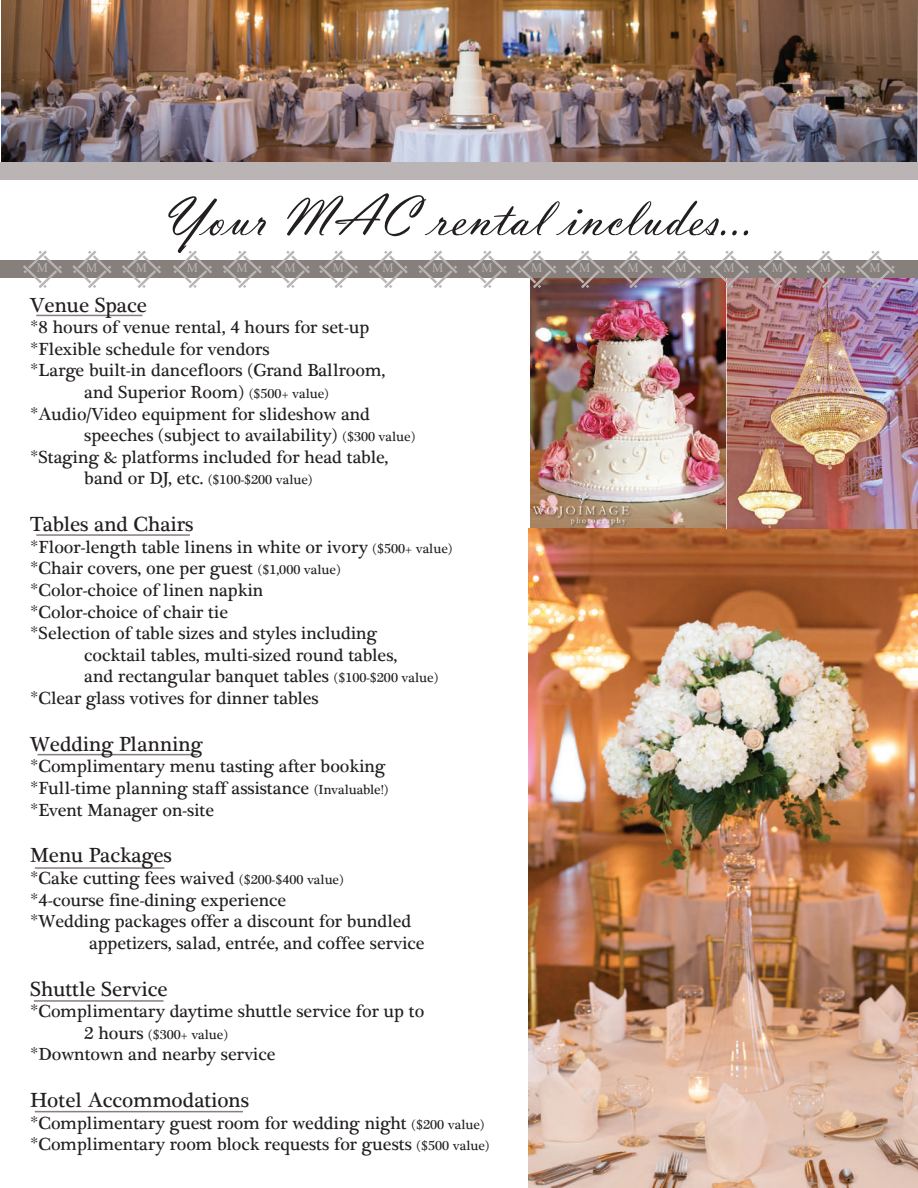
<style>
.page{position:relative;width:918px;height:1188px;background:#fff}
.page>*{position:absolute;margin:0;border:0;box-sizing:border-box;transform-origin:0 0}
.t1{font:italic 58.5px "Vladimir Script";letter-spacing:.01em;color:#231f20}
.t2{font:21px "Plantagenet Cherokee";color:#231f20}
.t3{font:18px/21.6px "Plantagenet Cherokee";color:#231f20}
.t4{font:13.5px "Plantagenet Cherokee";color:#231f20}
.t5{font:13.05px "Times New Roman";color:#bab5b4}
.s1{font-size:13.5px}
.s2{font-size:18px}
</style>
<div class="page">
<img style="left:1px;top:0;width:917px;height:163px">
<div style="left:0;top:163px;width:918px;height:17px;background:#bab5b4"></div>
<img style="left:529px;top:278px;width:389px;height:909px">
<hr style="left:36px;top:315px;width:107px;height:1px;background:#867f7c">
<hr style="left:36px;top:534px;width:154px;height:2px;background:#867f7c">
<hr style="left:38px;top:754px;width:160px;height:1px;background:#867f7c">
<hr style="left:35px;top:867px;width:129px;height:2px;background:#867f7c">
<hr style="left:34px;top:1000px;width:130px;height:2px;background:#867f7c">
<hr style="left:35px;top:1111px;width:208px;height:1px;background:#867f7c">
<div style="left:0;top:260px;width:918px;height:18px;background:#867f7c"></div>
<svg style="left:23px;top:250px;width:39px;height:38px"></svg>
<svg style="left:72px;top:250px;width:40px;height:38px"></svg>
<svg style="left:122px;top:250px;width:39px;height:38px"></svg>
<svg style="left:173px;top:250px;width:39px;height:38px"></svg>
<svg style="left:222px;top:250px;width:40px;height:38px"></svg>
<svg style="left:271px;top:250px;width:39px;height:38px"></svg>
<svg style="left:319px;top:250px;width:39px;height:38px"></svg>
<svg style="left:368px;top:250px;width:40px;height:38px"></svg>
<svg style="left:418px;top:250px;width:39px;height:38px"></svg>
<svg style="left:468px;top:250px;width:39px;height:38px"></svg>
<svg style="left:517px;top:250px;width:40px;height:38px"></svg>
<svg style="left:565px;top:250px;width:40px;height:38px"></svg>
<svg style="left:614px;top:250px;width:39px;height:38px"></svg>
<svg style="left:662px;top:250px;width:39px;height:38px"></svg>
<svg style="left:710px;top:250px;width:39px;height:38px"></svg>
<svg style="left:758px;top:250px;width:39px;height:38px"></svg>
<svg style="left:806px;top:250px;width:39px;height:38px"></svg>
<svg style="left:856px;top:250px;width:39px;height:38px"></svg>
<h1 class="t1" style="left:163px;top:182px;width:606px">Your MAC rentalincludes...</h1>
<p class="t5" style="left:37px;top:259px;width:13px">M</p>
<p class="t5" style="left:86px;top:259px;width:13px">M</p>
<p class="t5" style="left:136px;top:259px;width:13px">M</p>
<p class="t5" style="left:187px;top:259px;width:13px">M</p>
<p class="t5" style="left:236px;top:259px;width:13px">M</p>
<p class="t5" style="left:285px;top:259px;width:13px">M</p>
<p class="t5" style="left:333px;top:259px;width:13px">M</p>
<p class="t5" style="left:382px;top:259px;width:13px">M</p>
<p class="t5" style="left:432px;top:259px;width:13px">M</p>
<p class="t5" style="left:482px;top:259px;width:13px">M</p>
<p class="t5" style="left:531px;top:259px;width:13px">M</p>
<p class="t5" style="left:579px;top:259px;width:13px">M</p>
<p class="t5" style="left:627px;top:259px;width:13px">M</p>
<p class="t5" style="left:676px;top:259px;width:13px">M</p>
<p class="t5" style="left:724px;top:259px;width:13px">M</p>
<p class="t5" style="left:772px;top:259px;width:13px">M</p>
<p class="t5" style="left:820px;top:259px;width:13px">M</p>
<p class="t5" style="left:870px;top:259px;width:13px">M</p>
<p class="t2" style="left:30px;top:292px;width:118px">Venue Space</p>
<p class="t3" style="left:30px;top:317px;width:340px">*8 hours of venue rental, 4 hours for set-up</p>
<p class="t3" style="left:30px;top:339px;width:241px">*Flexible schedule for vendors</p>
<p class="t3" style="left:30px;top:360px;width:357px">*Large built-in dancefloors (Grand Ballroom,</p>
<p class="t3" style="left:84px;top:382px;width:246px">and Superior Room) <span class="s1">($500+ value)</span></p>
<p class="t3" style="left:30px;top:404px;width:341px">*Audio/Video equipment for slideshow and</p>
<p class="t3" style="left:84px;top:425px;width:333px">speeches (subject to availability) <span class="s1">($300 value)</span></p>
<p class="t3" style="left:30px;top:447px;width:360px">*Staging &amp; platforms included for head table,</p>
<p class="t4" style="left:84px;top:472px;width:230px"><span class="s2">band or DJ, etc.</span> ($100-$200 value)</p>
<p class="t2" style="left:30px;top:511px;width:165px">Tables and Chairs</p>
<p class="t3" style="left:30px;top:537px;width:424px">*Floor-length table linens in white or ivory <span class="s1">($500+ value)</span></p>
<p class="t3" style="left:30px;top:558px;width:312px">*Chair covers, one per guest <span class="s1">($1,000 value)</span></p>
<p class="t3" style="left:30px;top:580px;width:235px">*Color-choice of linen napkin</p>
<p class="t3" style="left:30px;top:602px;width:199px">*Color-choice of chair tie</p>
<p class="t3" style="left:30px;top:623px;width:348px">*Selection of table sizes and styles including</p>
<p class="t3" style="left:84px;top:645px;width:315px">cocktail tables, multi-sized round tables,</p>
<p class="t3" style="left:84px;top:666px;width:355px">and rectangular banquet tables <span class="s1">($100-$200 value)</span></p>
<p class="t3" style="left:30px;top:688px;width:290px">*Clear glass votives for dinner tables</p>
<p class="t2" style="left:30px;top:731px;width:174px">Wedding Planning</p>
<p class="t3" style="left:30px;top:756px;width:359px">*Complimentary menu tasting after booking *Full-time planning staff assistance <span class="s1">(Invaluable!) </span>*Event Manager on-site</p>
<p class="t2" style="left:30px;top:842px;width:143px">Menu Packages</p>
<p class="t3" style="left:30px;top:868px;width:315px">*Cake cutting fees waived <span class="s1">($200-$400 value)</span></p>
<p class="t3" style="left:30px;top:890px;width:257px">*4-course fine-dining experience</p>
<p class="t3" style="left:30px;top:911px;width:383px">*Wedding packages offer a discount for bundled</p>
<p class="t3" style="left:89px;top:933px;width:337px">appetizers, salad, entrée, and coffee service</p>
<p class="t2" style="left:30px;top:976px;width:139px">Shuttle Service</p>
<p class="t3" style="left:30px;top:1001px;width:396px">*Complimentary daytime shuttle service for up to</p>
<p class="t4" style="left:84px;top:1026px;width:145px"><span class="s2">2 hours</span> ($300+ value)</p>
<p class="t3" style="left:30px;top:1044px;width:247px">*Downtown and nearby service</p>
<p class="t2" style="left:30px;top:1087px;width:221px">Hotel Accommodations</p>
<p class="t3" style="left:30px;top:1113px;width:461px">*Complimentary guest room for wedding night <span class="s1">($200 value) </span>*Complimentary room block requests for guests <span class="s1">($500 value)</span></p>
</div>
